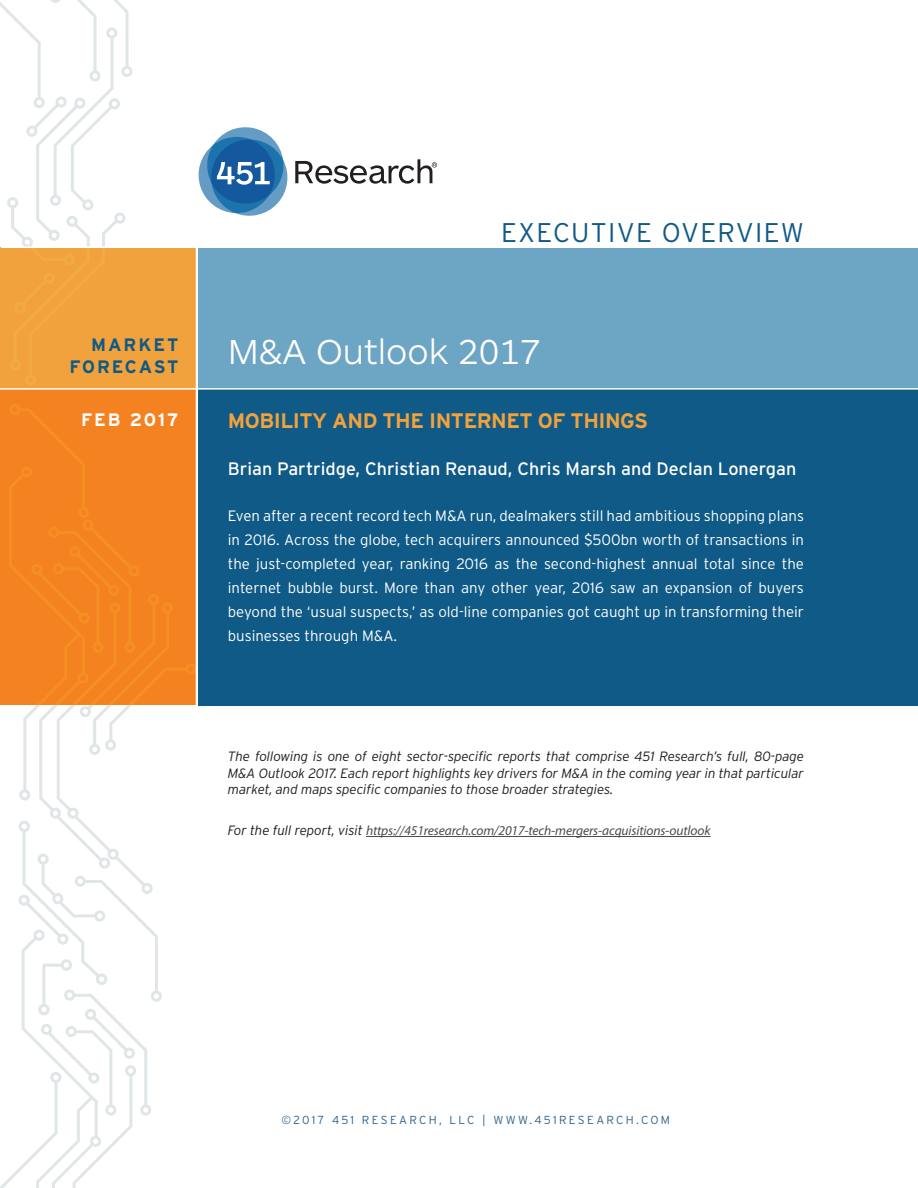
<style>
.page{position:relative;width:918px;height:1188px;background:#fff}
.page>*{position:absolute;margin:0;border:0;box-sizing:border-box;transform-origin:0 0}
.Report_Title{font:300 36px "ARS Maquette Pro";color:#fff}
.t1{font:300 27px "Interstate";letter-spacing:.05em;color:#0f5a86}
.Subheader{font:700 21px "Interstate";letter-spacing:-.025em;color:#f2a23c}
.Author{font:18px "Interstate";color:#fff}
.Report_Brand{font:700 18px/21.6px "Interstate";letter-spacing:.11em;color:#0f5a86;text-align:right}
.Date{font:700 18px "Interstate";letter-spacing:.11em;color:#fff}
.Hook_Text{font:300 15px/24px "Interstate";color:#fff;text-align:justify}
.Tertiary_Header{font:italic 300 13.5px/16.2px "Interstate";letter-spacing:-.01em;color:#231f20;text-align:justify}
.Tertiary_Header-2{font:italic 13.5px "Myriad Pro";letter-spacing:-.01em;color:#4b4c4d}
.Website{font:300 11.7px "Interstate";letter-spacing:.2em;color:#2d648e}
.s1{font-family:"Interstate";font-weight:300;color:#231f20}
</style>
<div class="page">
<hr style="left:366px;top:836px;width:345px;height:1px;background:#4b4c4d">
<div style="left:198px;top:389px;width:720px;height:317px;background:#0f5a86"></div>
<div style="left:0;top:389px;width:196px;height:316px;background:#f58220"></div>
<div style="left:0;top:247px;width:196px;height:142px;background:#f2a23c"></div>
<div style="left:198px;top:247px;width:720px;height:142px;background:#6da5c5"></div>
<hr style="left:0;top:388px;width:918px;height:2px;background:#fff">
<hr style="left:1px;top:247px;width:917px;height:1px;background:#fff">
<svg style="left:198px;top:127px;width:239px;height:89px"></svg>
<svg style="left:0;top:404px;width:196px;height:784px"></svg>
<svg style="left:0;top:0;width:133px;height:248px"></svg>
<p class="Report_Brand" style="left:69px;top:334px;width:110px">MARKET<br>FORECAST</p>
<p class="Date" style="left:81px;top:408px;width:99px">FEB 2017</p>
<p class="t1" style="left:501px;top:216px;width:305px">EXECUTIVE OVERVIEW</p>
<p class="Report_Title" style="left:228px;top:328px;width:314px">M&amp;A Outlook 2017</p>
<p class="Subheader" style="left:228px;top:408px;width:422px">MOBILITY AND THE INTERNET OF THINGS</p>
<p class="Author" style="left:228px;top:457px;width:570px">Brian Partridge, Christian Renaud, Chris Marsh and Declan Lonergan</p>
<p class="Hook_Text" style="left:228px;top:504px;width:578px">Even after a recent record tech M&amp;A run, dealmakers still had ambitious shopping plans in 2016. Across the globe, tech acquirers announced $500bn worth of transactions in the just-completed year, ranking 2016 as the second-highest annual total since the internet bubble burst. More than any other year, 2016 saw an expansion of buyers beyond the ‘usual suspects,’ as old-line companies got caught up in transforming their businesses through M&amp;A.</p>
<p class="Tertiary_Header" style="left:228px;top:748px;width:578px">The following is one of eight sector-specific reports that comprise 451 Research’s full, 80-page M&amp;A Outlook 2017. Each report highlights key drivers for M&amp;A in the coming year in that particular market, and maps specific companies to those broader strategies.</p>
<p class="Tertiary_Header-2" style="left:228px;top:822px;width:484px"><span class="s1">For the full report, visit</span> https://451research.com/2017-tech-mergers-acquisitions-outlook</p>
<p class="Website" style="left:281px;top:1113px;width:390px">©2017 451 RESEARCH, LLC | WWW.451RESEARCH.COM</p>
</div>
